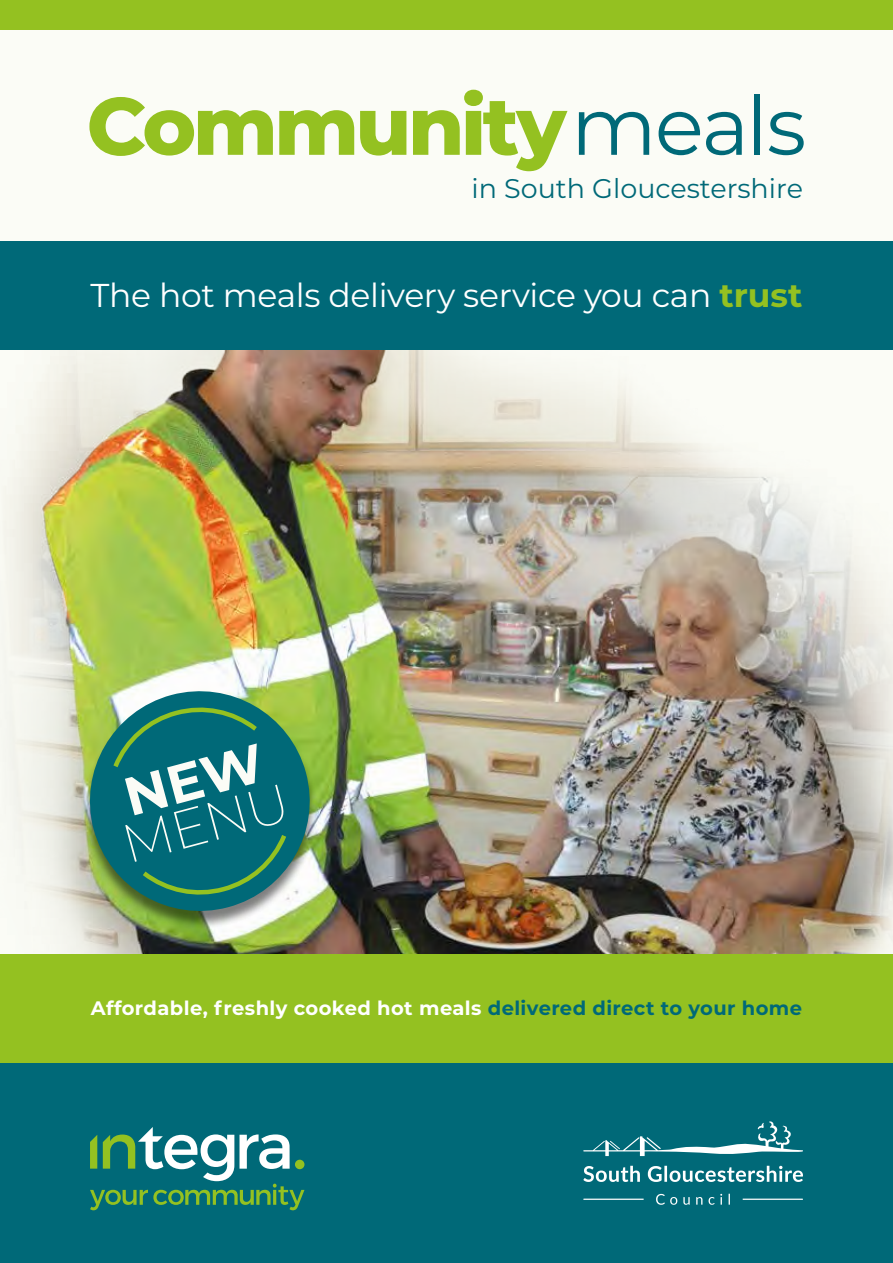
<style>
.page{position:relative;width:893px;height:1263px;background:#fff}
.page>*{position:absolute;margin:0;border:0;box-sizing:border-box;transform-origin:0 0}
.t1{font:800 81px "Montserrat";letter-spacing:-.04em;color:#94c121}
.t2{font:200 54px "Montserrat";color:#fbfcf6}
.t3{font:33px "Montserrat";letter-spacing:-.01em;color:#fff}
.t4{font:27px "Montserrat";color:#006978}
.t5{font:700 19.5px "Montserrat";letter-spacing:.02em;color:#fff}
.s1{font-weight:400;color:#006978}
.s2{font-weight:700;color:#94c121}
.s3{color:#006978}
</style>
<div class="page">
<div style="left:0;top:0;width:893px;height:349px;background:#fbfcf6"></div>
<img style="left:0;top:349px;width:893px;height:605px">
<div style="left:0;top:0;width:893px;height:30px;background:#94c121"></div>
<div style="left:0;top:1062px;width:893px;height:201px;background:#006978"></div>
<svg style="left:90px;top:1127px;width:214px;height:83px"></svg>
<div style="left:0;top:954px;width:893px;height:108px;background:#94c121"></div>
<svg style="left:583px;top:1166px;width:220px;height:16px"></svg>
<svg style="left:656px;top:1194px;width:74px;height:11px"></svg>
<svg style="left:583px;top:1198px;width:61px;height:2px"></svg>
<svg style="left:743px;top:1198px;width:60px;height:2px"></svg>
<svg style="left:583px;top:1121px;width:220px;height:35px"></svg>
<div style="left:0;top:241px;width:893px;height:108px;background:#006978"></div>
<div style="left:82px;top:694px;width:235px;height:236px;background:#000;opacity:.5"></div>
<img style="left:78px;top:679px;width:244px;height:244px">
<svg style="left:110px;top:705px;width:180px;height:191px;background:#0f7173"></svg>
<h1 class="t1" style="left:87px;top:67px;width:721px">Community<span class="s1">meals</span></h1>
<p class="t4" style="left:472px;top:170px;width:333px">in South Gloucestershire</p>
<h2 class="t3" style="left:90px;top:272px;width:714px">The hot meals delivery service you can <span class="s2">trust</span></h2>
<h2 class="t2" style="left:114px;top:810px;width:172px;rotate:-15deg">MENU</h2>
<p class="t5" style="left:91px;top:994px;width:713px">Affordable, freshly cooked hot meals <span class="s3">delivered direct to your home</span></p>
</div>
